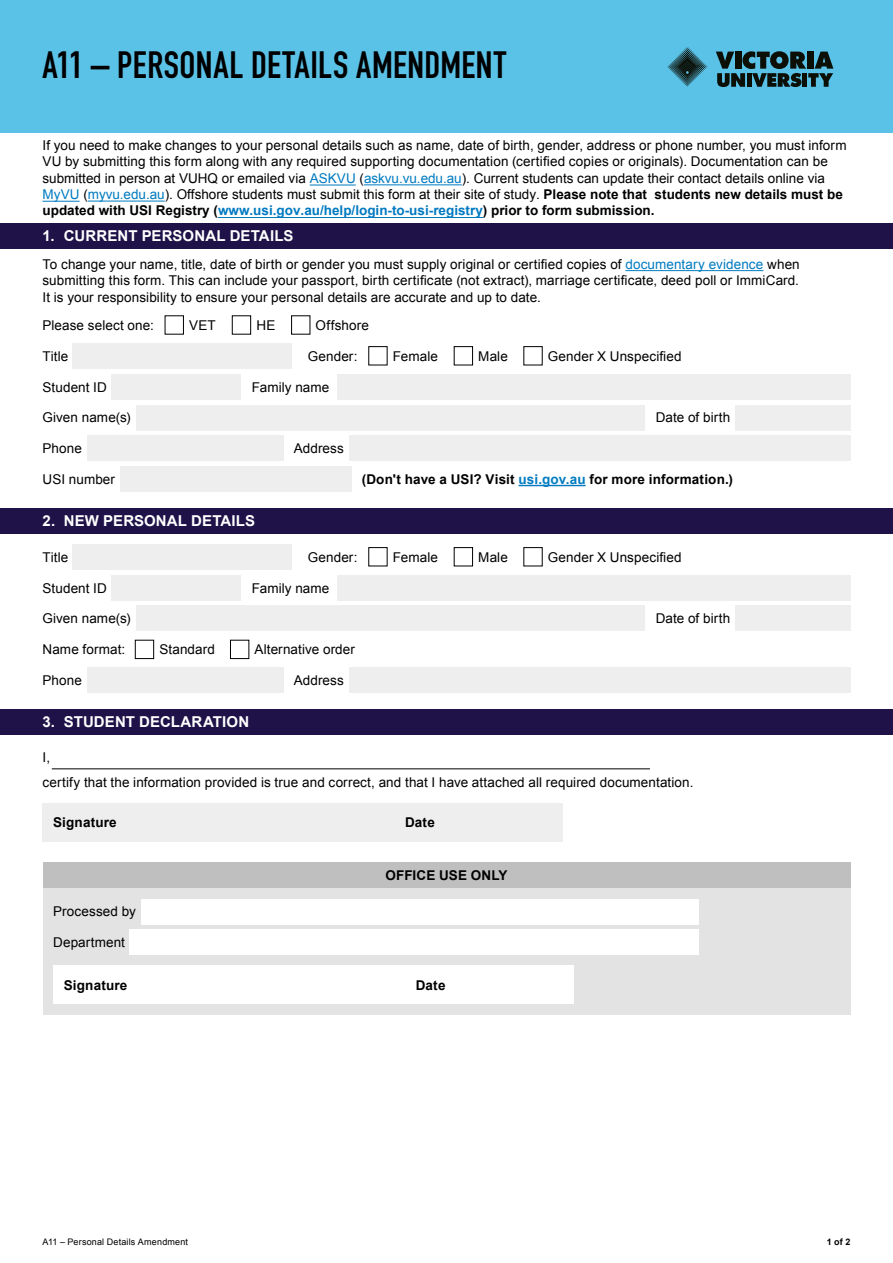
<style>
.page{position:relative;width:893px;height:1263px;background:#fff}
.page>*{position:absolute;margin:0;border:0;box-sizing:border-box;transform-origin:0 0}
.t1{font:37.5px "DIN Engschrift LT Pro";letter-spacing:.015em;color:#000}
.t2{font:700 15px "Arial";letter-spacing:.01em;color:#fff}
.t3{font:13.5px/16.2px "Arial";letter-spacing:.005em;color:#000}
.t4{font:700 13.5px "Arial";letter-spacing:.01em;color:#000}
.t5{font:9px "Arial";letter-spacing:.02em;color:#000}
.t6{font:700 9px "Arial";color:#000}
.s1{color:#007bc1}
.s2{font-weight:700}
.s3{font-weight:700;color:#007ac1}
</style>
<div class="page">
<div style="left:0;top:0;width:893px;height:133px;background:#5bc2e7"></div>
<svg style="left:716px;top:51px;width:117px;height:36px"></svg>
<svg style="left:667px;top:47px;width:41px;height:40px"></svg>
<div style="left:136px;top:405px;width:509px;height:25px;background:#eee"></div>
<div style="left:136px;top:606px;width:509px;height:25px;background:#eee"></div>
<hr style="left:218px;top:217px;width:265px;height:1px;background:#007ac1">
<hr style="left:88px;top:201px;width:77px;height:1px;background:#007bc1">
<hr style="left:43px;top:201px;width:37px;height:1px;background:#007bc1">
<hr style="left:364px;top:184px;width:98px;height:1px;background:#007bc1">
<hr style="left:310px;top:185px;width:46px;height:1px;background:#007bc1">
<hr style="left:625px;top:270px;width:138px;height:1px;background:#007bc1">
<div style="left:112px;top:374px;width:129px;height:25px;background:#eee"></div>
<div style="left:112px;top:575px;width:129px;height:25px;background:#eee"></div>
<div style="left:0;top:223px;width:893px;height:26px;background:#1e1248"></div>
<div style="left:120px;top:466px;width:231px;height:26px;background:#eee"></div>
<div style="left:337px;top:374px;width:513px;height:25px;background:#eee"></div>
<div style="left:337px;top:575px;width:513px;height:25px;background:#eee"></div>
<div style="left:735px;top:405px;width:115px;height:25px;background:#eee"></div>
<div style="left:735px;top:606px;width:115px;height:25px;background:#eee"></div>
<div style="left:87px;top:436px;width:196px;height:25px;background:#eee"></div>
<div style="left:87px;top:667px;width:196px;height:26px;background:#eee"></div>
<div style="left:349px;top:436px;width:501px;height:25px;background:#eee"></div>
<div style="left:349px;top:667px;width:501px;height:26px;background:#eee"></div>
<div style="left:232px;top:315px;width:19px;height:20px;border:1px solid #000"></div>
<div style="left:135px;top:640px;width:19px;height:19px;border:1px solid #000"></div>
<div style="left:454px;top:346px;width:19px;height:19px;border:1px solid #000"></div>
<div style="left:230px;top:640px;width:19px;height:19px;border:1px solid #000"></div>
<div style="left:454px;top:547px;width:19px;height:19px;border:1px solid #000"></div>
<div style="left:73px;top:343px;width:219px;height:26px;background:#eee"></div>
<div style="left:73px;top:544px;width:219px;height:25px;background:#eee"></div>
<div style="left:0;top:508px;width:893px;height:25px;background:#1e1248"></div>
<div style="left:0;top:709px;width:893px;height:25px;background:#1e1248"></div>
<div style="left:43px;top:803px;width:520px;height:38px;background:#eee"></div>
<hr style="left:52px;top:769px;width:598px;height:1px;background:#000">
<div style="left:43px;top:863px;width:807px;height:152px;background:#e3e3e3"></div>
<div style="left:43px;top:863px;width:807px;height:25px;background:#bfbfbf"></div>
<div style="left:141px;top:899px;width:557px;height:25px;background:#fff"></div>
<div style="left:129px;top:930px;width:569px;height:25px;background:#fff"></div>
<div style="left:53px;top:966px;width:521px;height:38px;background:#fff"></div>
<hr style="left:518px;top:485px;width:68px;height:1px;background:#007bc1">
<h1 class="t1" style="left:43px;top:43px;width:465px">A11 – PERSONAL DETAILS AMENDMENT</h1>
<p class="t3" style="left:43px;top:137px;width:806px">If you need to make changes to your personal details such as name, date of birth, gender, address or phone number, you must inform VU by submitting this form along with any required supporting documentation (certified copies or originals). Documentation can be submitted in person at VUHQ or emailed via <span class="s1">ASKVU</span> (<span class="s1">askvu.vu.edu.au</span>). Current students can update their contact details online via <span class="s1">MyVU</span> (<span class="s1">myvu.edu.au</span>). Offshore students must submit this form at their site of study. <span class="s2">Please note that students new details must be updated with USI Registry (</span><span class="s3">www.usi.gov.au/help/login-to-usi-registry</span><span class="s2">) prior to form submission.</span></p>
<p class="t2" style="left:43px;top:226px;width:253px">1. CURRENT PERSONAL DETAILS</p>
<p class="t3" style="left:43px;top:256px;width:759px;text-align:justify">To change your name, title, date of birth or gender you must supply original or certified copies of <span class="s1">documentary evidence</span> when submitting this form. This can include your passport, birth certificate (not extract), marriage certificate, deed poll or ImmiCard.<br>It is your responsibility to ensure your personal details are accurate and up to date.</p>
<p class="t3" style="left:42px;top:317px;width:113px">Please select one:</p>
<p class="t3" style="left:189px;top:317px;width:28px">VET</p>
<p class="t3" style="left:256px;top:317px;width:20px">HE</p>
<p class="t3" style="left:316px;top:317px;width:55px">Offshore</p>
<p class="t3" style="left:43px;top:348px;width:27px">Title</p>
<p class="t3" style="left:308px;top:348px;width:51px">Gender:</p>
<p class="t3" style="left:393px;top:348px;width:47px">Female</p>
<p class="t3" style="left:478px;top:348px;width:31px">Male</p>
<p class="t3" style="left:548px;top:348px;width:135px">Gender X Unspecified</p>
<p class="t3" style="left:43px;top:379px;width:66px">Student ID</p>
<p class="t3" style="left:252px;top:379px;width:79px">Family name</p>
<p class="t3" style="left:43px;top:410px;width:90px">Given name(s)</p>
<p class="t3" style="left:656px;top:410px;width:76px">Date of birth</p>
<p class="t3" style="left:43px;top:440px;width:41px">Phone</p>
<p class="t3" style="left:294px;top:441px;width:52px">Address</p>
<p class="t3" style="left:43px;top:471px;width:74px">USI number</p>
<p class="t4" style="left:362px;top:470px;width:373px">(Don't have a USI? Visit <span class="s1">usi.gov.au</span> for more information.)</p>
<p class="t2" style="left:43px;top:511px;width:214px">2. NEW PERSONAL DETAILS</p>
<p class="t3" style="left:43px;top:549px;width:27px">Title</p>
<p class="t3" style="left:308px;top:549px;width:51px">Gender:</p>
<p class="t3" style="left:43px;top:580px;width:66px">Student ID</p>
<p class="t3" style="left:252px;top:580px;width:79px">Family name</p>
<p class="t3" style="left:43px;top:611px;width:90px">Given name(s)</p>
<p class="t3" style="left:42px;top:641px;width:84px">Name format:</p>
<p class="t3" style="left:159px;top:641px;width:57px">Standard</p>
<p class="t3" style="left:255px;top:641px;width:102px">Alternative order</p>
<p class="t3" style="left:43px;top:672px;width:41px">Phone</p>
<p class="t3" style="left:294px;top:672px;width:52px">Address</p>
<p class="t3" style="left:393px;top:549px;width:47px">Female</p>
<p class="t3" style="left:478px;top:549px;width:31px">Male</p>
<p class="t3" style="left:548px;top:549px;width:135px">Gender X Unspecified</p>
<p class="t3" style="left:656px;top:611px;width:76px">Date of birth</p>
<p class="t2" style="left:43px;top:712px;width:208px">3. STUDENT DECLARATION</p>
<p class="t3" style="left:43px;top:745px;width:652px;line-height:24.8px">I,<br>certify that the information provided is true and correct, and that I have attached all required documentation.</p>
<p class="t4" style="left:53px;top:813px;width:65px">Signature</p>
<p class="t4" style="left:405px;top:813px;width:31px">Date</p>
<p class="t4" style="left:385px;top:867px;width:124px">OFFICE USE ONLY</p>
<p class="t3" style="left:53px;top:904px;width:84px">Processed by</p>
<p class="t3" style="left:53px;top:934px;width:73px">Department</p>
<p class="t4" style="left:64px;top:976px;width:65px">Signature</p>
<p class="t4" style="left:416px;top:976px;width:31px">Date</p>
<p class="t5" style="left:43px;top:1236px;width:147px">A11 – Personal Details Amendment</p>
<p class="t6" style="left:827px;top:1236px;width:25px">1 of 2</p>
</div>
